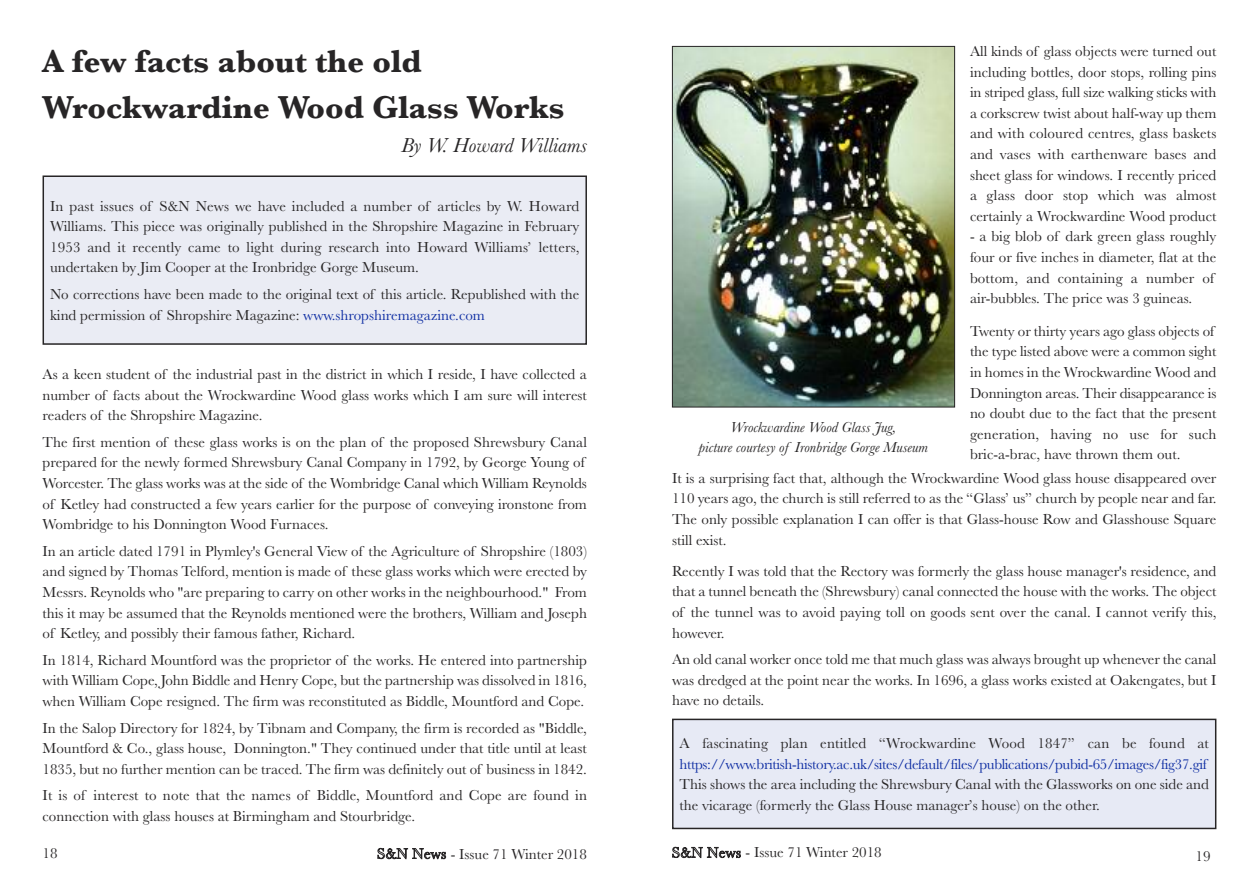
<style>
.page{position:relative;width:1259px;height:893px;background:#fff}
.page>*{position:absolute;margin:0;border:0;box-sizing:border-box;transform-origin:0 0}
.t1{font:700 33px/45.6px "Baskerville";color:#272526}
.t2{font:italic 21px "Baskerville";color:#272526}
.t3{font:15px/20.5px "Baskerville";color:#272526;text-align:justify}
.t4{font:15px "Baskerville";letter-spacing:-.025em;color:#0f2ea3}
.t5{font:italic 15px/20.2px "Baskerville";color:#272526;text-align:center}
.s1{color:#0f2ea3}
.s2{color:#fff}
</style>
<div class="page">
<div style="left:44px;top:177px;width:541px;height:166px;background:#eaecf4"></div>
<div style="left:43px;top:175px;width:544px;height:170px;border:2px solid #272526"></div>
<img style="left:674px;top:48px;width:279px;height:357px">
<div style="left:672px;top:46px;width:283px;height:361px;border:1px solid #272526"></div>
<div style="left:673px;top:720px;width:542px;height:108px;background:#e7eaf5"></div>
<div style="left:672px;top:719px;width:544px;height:110px;border:2px solid #272526"></div>
<h1 class="t1" style="left:43px;top:38px;width:524px">A few facts about the old<br>Wrockwardine Wood Glass Works</h1>
<h2 class="t2" style="left:401px;top:133px;width:187px">By W. Howard Williams</h2>
<p class="t3" style="left:50px;top:195px;width:531px">In past issues of S&amp;N News we have included a number of articles by W. Howard Williams. This piece was originally published in the Shropshire Magazine in February 1953 and it recently came to light during research into Howard Williams’ letters, undertaken by Jim Cooper at the Ironbridge Gorge Museum.</p>
<p class="t3" style="left:50px;top:283px;width:531px">No corrections have been made to the original text of this article. Republished with the kind permission of Shropshire Magazine: <span class="s1">www.shropshiremagazine.com</span></p>
<p class="t3" style="left:43px;top:364px;width:546px">As a keen student of the industrial past in the district in which I reside, I have collected a number of facts about the Wrockwardine Wood glass works which I am sure will interest readers of the Shropshire Magazine.</p>
<p class="t3" style="left:43px;top:431px;width:546px;text-align:left">The first mention of these glass works is on the plan of the proposed Shrewsbury Canal prepared for the newly formed Shrewsbury Canal Company in 1792, by George Young of Worcester. The glass works was at the side of the Wombridge Canal which William Reynolds of Ketley had constructed a few years earlier for the purpose of conveying ironstone from Wombridge to his Donnington Wood Furnaces.</p>
<p class="t3" style="left:43px;top:540px;width:546px">In an article dated 1791 in Plymley's General View of the Agriculture of Shropshire (1803) and signed by Thomas Telford, mention is made of these glass works which were erected by Messrs. Reynolds who "are preparing to carry on other works in the neighbourhood." From this it may be assumed that the Reynolds mentioned were the brothers, William and Joseph of Ketley, and possibly their famous father, Richard.</p>
<p class="t3" style="left:43px;top:649px;width:546px">In 1814, Richard Mountford was the proprietor of the works. He entered into partnership with William Cope, John Biddle and Henry Cope, but the partnership was dissolved in 1816, when William Cope resigned. The firm was reconstituted as Biddle, Mountford and Cope.</p>
<p class="t3" style="left:43px;top:717px;width:546px">In the Salop Directory for 1824, by Tibnam and Company, the firm is recorded as "Biddle, Mountford &amp; Co., glass house, Donnington." They continued under that title until at least 1835, but no further mention can be traced. The firm was definitely out of business in 1842.</p>
<p class="t3" style="left:43px;top:785px;width:546px">It is of interest to note that the names of Biddle, Mountford and Cope are found in connection with glass houses at Birmingham and Stourbridge.</p>
<p class="t3" style="left:970px;top:41px;width:248px">All kinds of glass objects were turned out including bottles, door stops, rolling pins in striped glass, full size walking sticks with a corkscrew twist about half-way up them and with coloured centres, glass baskets and vases with earthenware bases and sheet glass for windows. I recently priced a glass door stop which was almost certainly a Wrockwardine Wood product</p>
<p class="t3" style="left:970px;top:226px;width:248px;text-align:left">- a big blob of dark green glass roughly four or five inches in diameter, flat at the bottom, and containing a number of air-bubbles. The price was 3 guineas.</p>
<p class="t3" style="left:970px;top:320px;width:248px;text-align:left">Twenty or thirty years ago glass objects of the type listed above were a common sight in homes in the Wrockwardine Wood and Donnington areas. Their disappearance is no doubt due to the fact that the present generation, having no use for such bric-a-brac, have thrown them out.</p>
<p class="t3" style="left:672px;top:467px;width:546px">It is a surprising fact that, although the Wrockwardine Wood glass house disappeared over 110 years ago, the church is still referred to as the “Glass’ us” church by people near and far.<br>The only possible explanation I can offer is that Glass-house Row and Glasshouse Square still exist.</p>
<p class="t3" style="left:672px;top:560px;width:546px">Recently I was told that the Rectory was formerly the glass house manager's residence, and that a tunnel beneath the (Shrewsbury) canal connected the house with the works. The object of the tunnel was to avoid paying toll on goods sent over the canal. I cannot verify this, however.</p>
<p class="t3" style="left:672px;top:649px;width:546px">An old canal worker once told me that much glass was always brought up whenever the canal was dredged at the point near the works. In 1696, a glass works existed at Oakengates, but I have no details.</p>
<p class="t5" style="left:699px;top:417px;width:231px">Wrockwardine Wood Glass Jug,<br>picture courtesy of Ironbridge Gorge Museum</p>
<p class="t3" style="left:679px;top:732px;width:531px">A fascinating plan entitled “Wrockwardine Wood 1847” can be found at</p>
<p class="t4" style="left:679px;top:755px;width:529px">https://www.british-history.ac.uk/sites/default/files/publications/pubid-65/images/fig37.gif</p>
<p class="t3" style="left:679px;top:774px;width:531px">This shows the area including the Shrewsbury Canal with the Glassworks on one side and the vicarage (formerly the Glass House manager’s house) on the other.</p>
<p class="t3" style="left:43px;top:842px;width:16px">18</p>
<p class="t3" style="left:377px;top:843px;width:211px"><span class="s2">S&amp;N News</span> - Issue 71 Winter 2018</p>
<p class="t3" style="left:672px;top:842px;width:211px"><span class="s2">S&amp;N News</span> - Issue 71 Winter 2018</p>
<p class="t3" style="left:1195px;top:845px;width:17px">19</p>
</div>
